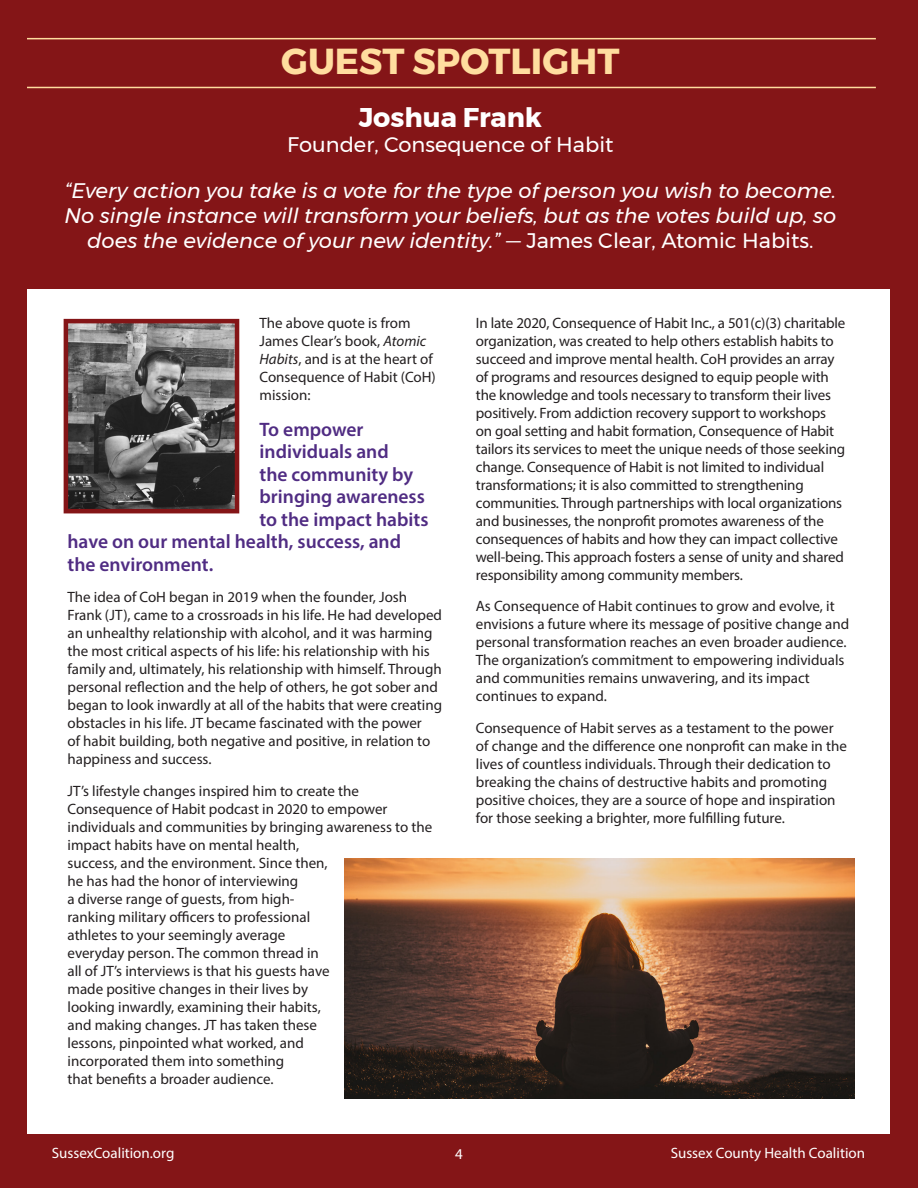
<style>
.page{position:relative;width:918px;height:1188px;background:#841517}
.page>*{position:absolute;margin:0;border:0;box-sizing:border-box;transform-origin:0 0}
.body{font:700 36px "Montserrat";color:#ffdd9f}
.body-2{font:700 27px "Montserrat";color:#fff}
.body-3{font:italic 21px/25.2px "Montserrat";color:#fff;text-align:center}
.body-4{font:21px "Montserrat";color:#fff}
.Callout{font:600 19.5px "Myriad Pro";color:#502c83}
.body-5{font:15px/18px "Myriad Pro";color:#231f20}
.t1{font:15px "Myriad Pro";color:#fff}
.s1{font-style:normal}
.s2{font-style:italic}
</style>
<div class="page">
<div style="left:28px;top:27px;width:862px;height:1106px;background:#fff"></div>
<div style="left:10px;top:14px;width:899px;height:274px;background:#841517"></div>
<hr style="left:27px;top:87px;width:849px;height:1px;background:#ffdd9f">
<hr style="left:27px;top:38px;width:849px;height:1px;background:#ffdd9f">
<img style="left:69px;top:324px;width:165px;height:184px">
<div style="left:64px;top:319px;width:175px;height:194px;border:4px solid #841517"></div>
<img style="left:344px;top:859px;width:510px;height:239px">
<p class="body" style="left:281px;top:33px;width:340px">GUEST SPOTLIGHT</p>
<p class="body-2" style="left:359px;top:96px;width:185px">Joshua Frank</p>
<p class="body-4" style="left:287px;top:129px;width:328px">Founder, Consequence of Habit</p>
<p class="body-3" style="left:64px;top:177px;width:773px">“Every action you take is a vote for the type of person you wish to become.<br>No single instance will transform your beliefs, but as the votes build up, so does the evidence of your new identity.” <span class="s1">― James Clear, Atomic Habits.</span></p>
<p class="body-5" style="left:260px;top:314px;width:178px">The above quote is from<br>James Clear’s book, <span class="s2">Atomic<br>Habits</span>, and is at the heart of<br>Consequence of Habit (CoH) mission:</p>
<p class="Callout" style="left:260px;top:417px;width:105px">To empower</p>
<p class="Callout" style="left:260px;top:439px;width:131px">individuals and</p>
<p class="Callout" style="left:260px;top:462px;width:155px">the community by</p>
<p class="Callout" style="left:260px;top:484px;width:167px">bringing awareness</p>
<p class="Callout" style="left:260px;top:507px;width:171px">to the impact habits</p>
<p class="Callout" style="left:68px;top:529px;width:335px">have on our mental health, success, and</p>
<p class="Callout" style="left:68px;top:552px;width:147px">the environment.</p>
<p class="body-5" style="left:68px;top:588px;width:376px">The idea of CoH began in 2019 when the founder, Josh Frank (JT), came to a crossroads in his life. He had developed an unhealthy relationship with alcohol, and it was harming the most critical aspects of his life: his relationship with his family and, ultimately, his relationship with himself. Through personal reflection and the help of others, he got sober and began to look inwardly at all of the habits that were creating obstacles in his life. JT became fascinated with the power<br>of habit building, both negative and positive, in relation to happiness and success.</p>
<p class="body-5" style="left:68px;top:782px;width:366px">JT’s lifestyle changes inspired him to create the Consequence of Habit podcast in 2020 to empower individuals and communities by bringing awareness to the impact habits have on mental health,<br>success, and the environment. Since then,<br>he has had the honor of interviewing<br>a diverse range of guests, from high-<br>ranking military officers to professional<br>athletes to your seemingly average<br>everyday person. The common thread in<br>all of JT’s interviews is that his guests have<br>made positive changes in their lives by<br>looking inwardly, examining their habits,<br>and making changes. JT has taken these<br>lessons, pinpointed what worked, and<br>incorporated them into something<br>that benefits a broader audience.</p>
<p class="body-5" style="left:476px;top:314px;width:371px">In late 2020, Consequence of Habit Inc., a 501(c)(3) charitable organization, was created to help others establish habits to succeed and improve mental health. CoH provides an array of programs and resources designed to equip people with the knowledge and tools necessary to transform their lives positively. From addiction recovery support to workshops on goal setting and habit formation, Consequence of Habit tailors its services to meet the unique needs of those seeking change. Consequence of Habit is not limited to individual transformations; it is also committed to strengthening communities. Through partnerships with local organizations and businesses, the nonprofit promotes awareness of the consequences of habits and how they can impact collective well-being. This approach fosters a sense of unity and shared responsibility among community members.</p>
<p class="body-5" style="left:476px;top:597px;width:375px">As Consequence of Habit continues to grow and evolve, it envisions a future where its message of positive change and personal transformation reaches an even broader audience.<br>The organization’s commitment to empowering individuals and communities remains unwavering, and its impact continues to expand.</p>
<p class="body-5" style="left:476px;top:719px;width:373px">Consequence of Habit serves as a testament to the power of change and the difference one nonprofit can make in the lives of countless individuals. Through their dedication to breaking the chains of destructive habits and promoting positive choices, they are a source of hope and inspiration for those seeking a brighter, more fulfilling future.</p>
<p class="t1" style="left:52px;top:1143px;width:124px">SussexCoalition.org</p>
<p class="t1" style="left:455px;top:1145px;width:9px">4</p>
<p class="t1" style="left:671px;top:1143px;width:196px">Sussex County Health Coalition</p>
</div>
